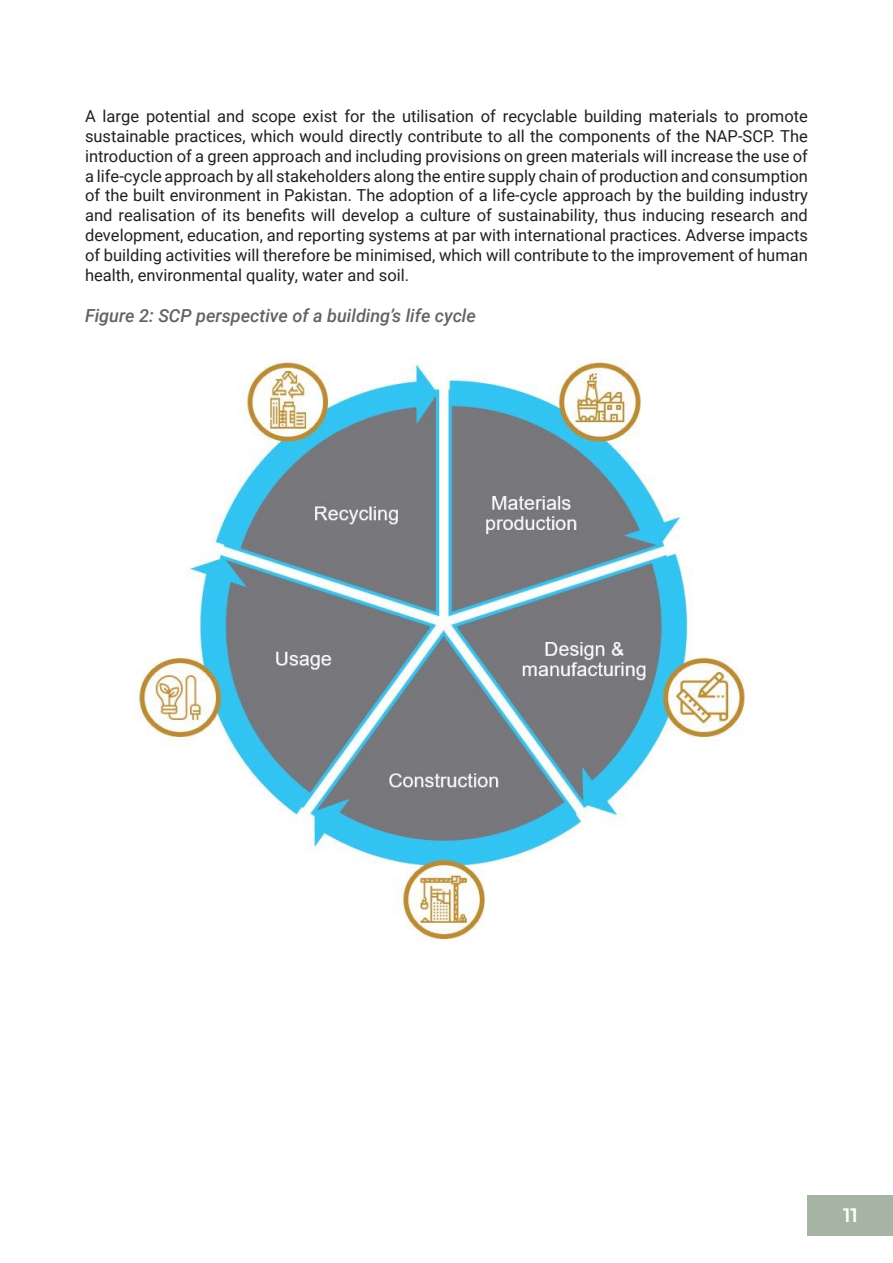
<style>
.page{position:relative;width:893px;height:1263px;background:#fff}
.page>*{position:absolute;margin:0;border:0;box-sizing:border-box;transform-origin:0 0}
.t1{font:600 19.5px "Montserrat";color:#fff}
.figtitle{font:italic 500 18px "Roboto";color:#636366}
.body{font:16.5px/19.8px "Roboto";color:#231f20;text-align:justify}
</style>
<div class="page">
<div style="left:808px;top:1195px;width:85px;height:40px;background:#a6b5a3"></div>
<img style="left:137px;top:358px;width:608px;height:584px">
<p class="body" style="left:85px;top:106px;width:724px">A large potential and scope exist for the utilisation of recyclable building materials to promote sustainable practices, which would directly contribute to all the components of the NAP-SCP. The introduction of a green approach and including provisions on green materials will increase the use of a life-cycle approach by all stakeholders along the entire supply chain of production and consumption of the built environment in Pakistan. The adoption of a life-cycle approach by the building industry and realisation of its benefits will develop a culture of sustainability, thus inducing research and development, education, and reporting systems at par with international practices. Adverse impacts of building activities will therefore be minimised, which will contribute to the improvement of human health, environmental quality, water and soil.</p>
<p class="figtitle" style="left:85px;top:303px;width:392px">Figure 2: SCP perspective of a building’s life cycle</p>
<p class="t1" style="left:843px;top:1201px;width:16px">11</p>
</div>
